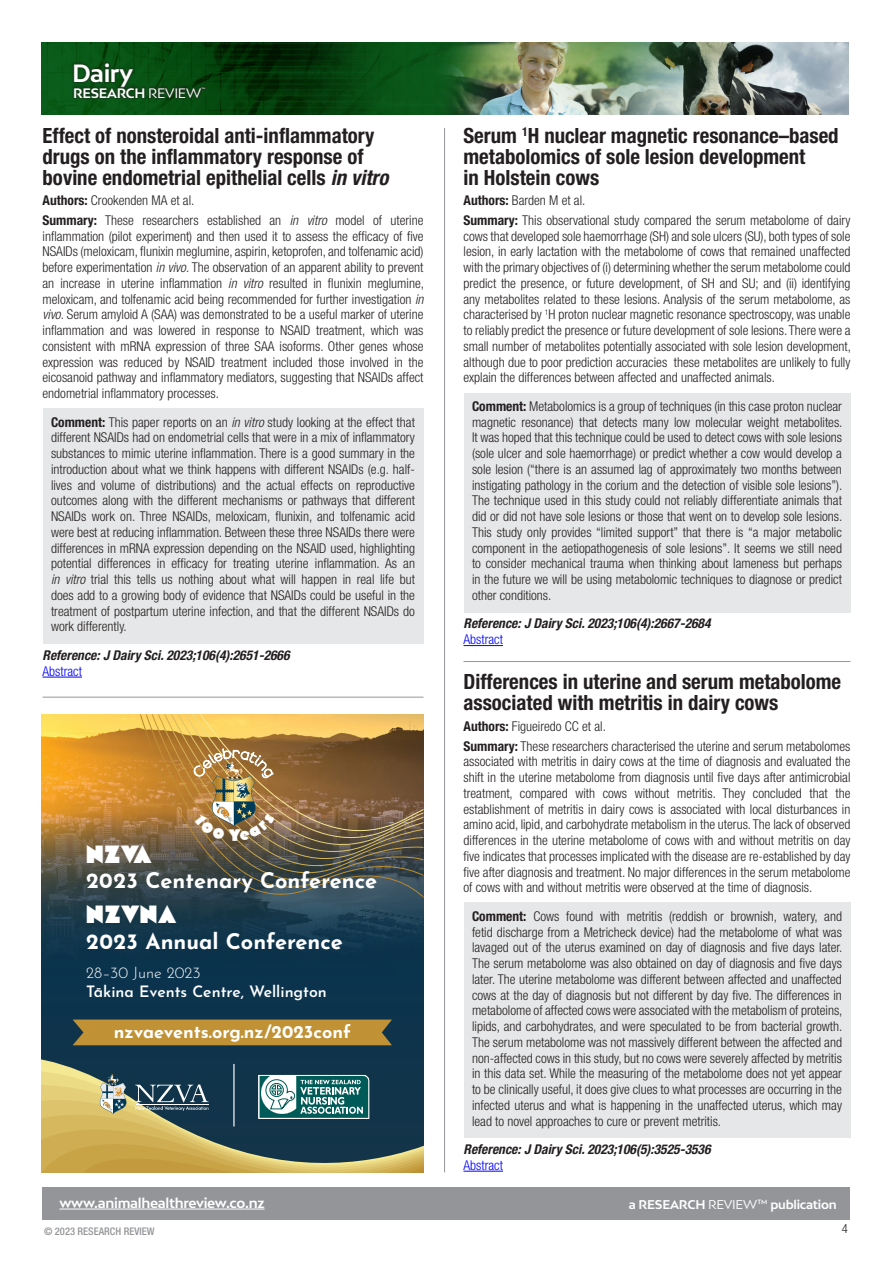
<style>
.page{position:relative;width:893px;height:1263px;background:#fff}
.page>*{position:absolute;margin:0;border:0;box-sizing:border-box;transform-origin:0 0}
.t1{font:900 27px "Arbotek";letter-spacing:.02em;color:#fff}
.t2{font:700 23.55px "Bw Mitga";letter-spacing:-.02em;color:#fff}
.t3{font:700 21.6px "Josefin Sans";color:#fff}
.Normal_wrd_2{font:700 condensed 21px/21px "Helvetica Neue LT Pro";color:#231f20}
.t4{font:700 17.85px "Josefin Sans";color:#fff}
.t5{font:600 15.6px/18.8px "Josefin Sans";color:#fff}
.t6{font:300 condensed 13.5px/15.8px "Helvetica Neue LT Pro";color:#231f20;text-align:justify}
.t7{font:italic 700 condensed 13.5px "Helvetica Neue LT Pro";color:#231f20}
.t8{font:700 13.5px "Bw Mitga";letter-spacing:-.02em;color:#fff}
.t9{font:300 condensed 13.5px "Helvetica Neue LT Pro";color:#00f}
.t10{font:700 12.9px "Bw Mitga";letter-spacing:-.02em;color:#fff}
.t11{font:300 condensed 12.6px "Helvetica Neue LT Pro";color:#231f20}
.t12{font:700 12px "Bw Mitga";letter-spacing:-.02em;color:#fff}
.t13{font:500 condensed 10.5px "Helvetica Neue LT Pro";color:#939598}
.t14{font:4.5px "Bw Mitga";color:#fff}
.s1{font-weight:400}
.s2{font-style:italic}
.s3{font-weight:700}
.s4{font-weight:300}
</style>
<div class="page">
<div style="left:43px;top:1187px;width:807px;height:33px;background:#939598"></div>
<img style="left:41px;top:43px;width:808px;height:72px">
<div style="left:72px;top:60px;width:64px;height:30px;background:#231f20;opacity:.5"></div>
<div style="left:72px;top:84px;width:136px;height:17px;background:#231f20;opacity:.5"></div>
<hr style="left:59px;top:1209px;width:206px;height:1px;background:#fff">
<div style="left:43px;top:409px;width:380px;height:235px;background:#e6e7e8"></div>
<hr style="left:43px;top:677px;width:39px;height:1px;background:#00f">
<div style="left:463px;top:393px;width:387px;height:219px;background:#e6e7e8"></div>
<hr style="left:463px;top:645px;width:40px;height:1px;background:#00f">
<div style="left:463px;top:903px;width:387px;height:235px;background:#e6e7e8"></div>
<hr style="left:463px;top:1171px;width:40px;height:1px;background:#00f">
<hr style="left:43px;top:697px;width:380px;height:1px;background:#939598">
<hr style="left:463px;top:661px;width:387px;height:1px;background:#939598">
<div style="left:41px;top:714px;width:382px;height:458px;background:#0c334c"></div>
<img style="left:41px;top:714px;width:97px;height:222px">
<img style="left:138px;top:714px;width:285px;height:228px">
<svg style="left:41px;top:1045px;width:351px;height:18px"></svg>
<svg style="left:73px;top:1019px;width:319px;height:26px;background:#b68c36"></svg>
<svg style="left:41px;top:1063px;width:382px;height:109px"></svg>
<hr style="left:444px;top:128px;width:1px;height:1044px;background:#939598">
<img style="left:192px;top:748px;width:83px;height:93px">
<h2 class="t2" style="left:72px;top:58px;width:62px">Dairy</h2>
<p class="t10" style="left:73px;top:84px;width:129px">RESEARCH <span class="s1">REVIEW</span></p>
<p class="t14" style="left:201px;top:87px;width:6px">™</p>
<p class="Normal_wrd_2" style="left:43px;top:125px;width:347px">Effect of nonsteroidal anti-inflammatory drugs on the inflammatory response of bovine endometrial epithelial cells <span class="s2">in vitro</span></p>
<p class="t6" style="left:43px;top:192px;width:153px"><span class="s3">Authors:</span> Crookenden MA et al.</p>
<p class="t6" style="left:43px;top:212px;width:383px"><span class="s3">Summary:</span> These researchers established an <span class="s2">in vitro</span> model of uterine inflammation (pilot experiment) and then used it to assess the efficacy of five NSAIDs (meloxicam, flunixin meglumine, aspirin, ketoprofen, and tolfenamic acid) before experimentation <span class="s2">in vivo</span>. The observation of an apparent ability to prevent an increase in uterine inflammation <span class="s2">in vitro</span> resulted in flunixin meglumine, meloxicam, and tolfenamic acid being recommended for further investigation <span class="s2">in vivo</span>. Serum amyloid A (SAA) was demonstrated to be a useful marker of uterine inflammation and was lowered in response to NSAID treatment, which was consistent with mRNA expression of three SAA isoforms. Other genes whose expression was reduced by NSAID treatment included those involved in the eicosanoid pathway and inflammatory mediators, suggesting that NSAIDs affect endometrial inflammatory processes.</p>
<p class="t6" style="left:51px;top:414px;width:365px"><span class="s3">Comment:</span> This paper reports on an <span class="s2">in vitro</span> study looking at the effect that different NSAIDs had on endometrial cells that were in a mix of inflammatory substances to mimic uterine inflammation. There is a good summary in the introduction about what we think happens with different NSAIDs (e.g. half&shy;lives and volume of distributions) and the actual effects on reproductive outcomes along with the different mechanisms or pathways that different NSAIDs work on. Three NSAIDs, meloxicam, flunixin, and tolfenamic acid were best at reducing inflammation. Between these three NSAIDs there were differences in mRNA expression depending on the NSAID used, highlighting potential differences in efficacy for treating uterine inflammation. As an <span class="s2">in vitro</span> trial this tells us nothing about what will happen in real life but does add to a growing body of evidence that NSAIDs could be useful in the treatment of postpartum uterine infection, and that the different NSAIDs do work differently.</p>
<p class="t7" style="left:43px;top:647px;width:249px">Reference: J Dairy Sci. 2023;106(4):2651-2666</p>
<p class="t9" style="left:43px;top:663px;width:41px">Abstract</p>
<p class="t1" style="left:86px;top:839px;width:67px">NZVA</p>
<p class="t3" style="left:86px;top:862px;width:293px">2023 Centenary Conference</p>
<p class="t1" style="left:86px;top:899px;width:91px">NZVNA</p>
<p class="t3" style="left:86px;top:922px;width:258px">2023 Annual Conference</p>
<p class="t5" style="left:86px;top:961px;width:242px"><span class="s4">28–30 June 2023<br></span>Tākina Events Centre, Wellington</p>
<p class="t4" style="left:114px;top:1016px;width:239px">nzvaevents.org.nz/2023conf</p>
<p class="Normal_wrd_2" style="left:463px;top:125px;width:377px">Serum <sup>1</sup>H nuclear magnetic resonance–based metabolomics of sole lesion development<br>in Holstein cows</p>
<p class="t6" style="left:463px;top:192px;width:123px"><span class="s3">Authors:</span> Barden M et al.</p>
<p class="t6" style="left:463px;top:212px;width:389px"><span class="s3">Summary:</span> This observational study compared the serum metabolome of dairy cows that developed sole haemorrhage (SH) and sole ulcers (SU), both types of sole lesion, in early lactation with the metabolome of cows that remained unaffected with the primary objectives of (i) determining whether the serum metabolome could predict the presence, or future development, of SH and SU; and (ii) identifying any metabolites related to these lesions. Analysis of the serum metabolome, as characterised by <sup>1</sup>H proton nuclear magnetic resonance spectroscopy, was unable to reliably predict the presence or future development of sole lesions. There were a small number of metabolites potentially associated with sole lesion development, although due to poor prediction accuracies these metabolites are unlikely to fully explain the differences between affected and unaffected animals.</p>
<p class="t6" style="left:472px;top:398px;width:372px"><span class="s3">Comment:</span> Metabolomics is a group of techniques (in this case proton nuclear magnetic resonance) that detects many low molecular weight metabolites.<br>It was hoped that this technique could be used to detect cows with sole lesions (sole ulcer and sole haemorrhage) or predict whether a cow would develop a sole lesion (“there is an assumed lag of approximately two months between instigating pathology in the corium and the detection of visible sole lesions”).<br>The technique used in this study could not reliably differentiate animals that did or did not have sole lesions or those that went on to develop sole lesions.<br>This study only provides “limited support” that there is “a major metabolic component in the aetiopathogenesis of sole lesions”. It seems we still need to consider mechanical trauma when thinking about lameness but perhaps in the future we will be using metabolomic techniques to diagnose or predict other conditions.</p>
<p class="t7" style="left:463px;top:615px;width:249px">Reference: J Dairy Sci. 2023;106(4):2667-2684</p>
<p class="t9" style="left:463px;top:632px;width:41px">Abstract</p>
<p class="Normal_wrd_2" style="left:463px;top:671px;width:379px">Differences in uterine and serum metabolome associated with metritis in dairy cows</p>
<p class="t6" style="left:463px;top:718px;width:144px"><span class="s3">Authors:</span> Figueiredo CC et al.</p>
<p class="t6" style="left:463px;top:738px;width:388px"><span class="s3">Summary:</span> These researchers characterised the uterine and serum metabolomes associated with metritis in dairy cows at the time of diagnosis and evaluated the shift in the uterine metabolome from diagnosis until five days after antimicrobial treatment, compared with cows without metritis. They concluded that the establishment of metritis in dairy cows is associated with local disturbances in amino acid, lipid, and carbohydrate metabolism in the uterus. The lack of observed differences in the uterine metabolome of cows with and without metritis on day five indicates that processes implicated with the disease are re-established by day five after diagnosis and treatment. No major differences in the serum metabolome of cows with and without metritis were observed at the time of diagnosis.</p>
<p class="t6" style="left:472px;top:908px;width:372px"><span class="s3">Comment:</span> Cows found with metritis (reddish or brownish, watery, and fetid discharge from a Metricheck device) had the metabolome of what was lavaged out of the uterus examined on day of diagnosis and five days later.<br>The serum metabolome was also obtained on day of diagnosis and five days later. The uterine metabolome was different between affected and unaffected cows at the day of diagnosis but not different by day five. The differences in metabolome of affected cows were associated with the metabolism of proteins, lipids, and carbohydrates, and were speculated to be from bacterial growth.<br>The serum metabolome was not massively different between the affected and non-affected cows in this study, but no cows were severely affected by metritis in this data set. While the measuring of the metabolome does not yet appear to be clinically useful, it does give clues to what processes are occurring in the infected uterus and what is happening in the unaffected uterus, which may lead to novel approaches to cure or prevent metritis.</p>
<p class="t7" style="left:463px;top:1141px;width:249px">Reference: J Dairy Sci. 2023;106(5):3525-3536</p>
<p class="t9" style="left:463px;top:1157px;width:41px">Abstract</p>
<p class="t8" style="left:59px;top:1194px;width:207px">www.animalhealthreview.co.nz</p>
<p class="t12" style="left:629px;top:1196px;width:209px">a RESEARCH <span class="s1">REVIEW™</span> publication</p>
<p class="t13" style="left:44px;top:1225px;width:112px">© 2023 RESEARCH REVIEW</p>
<p class="t11" style="left:842px;top:1222px;width:8px">4</p>
</div>
